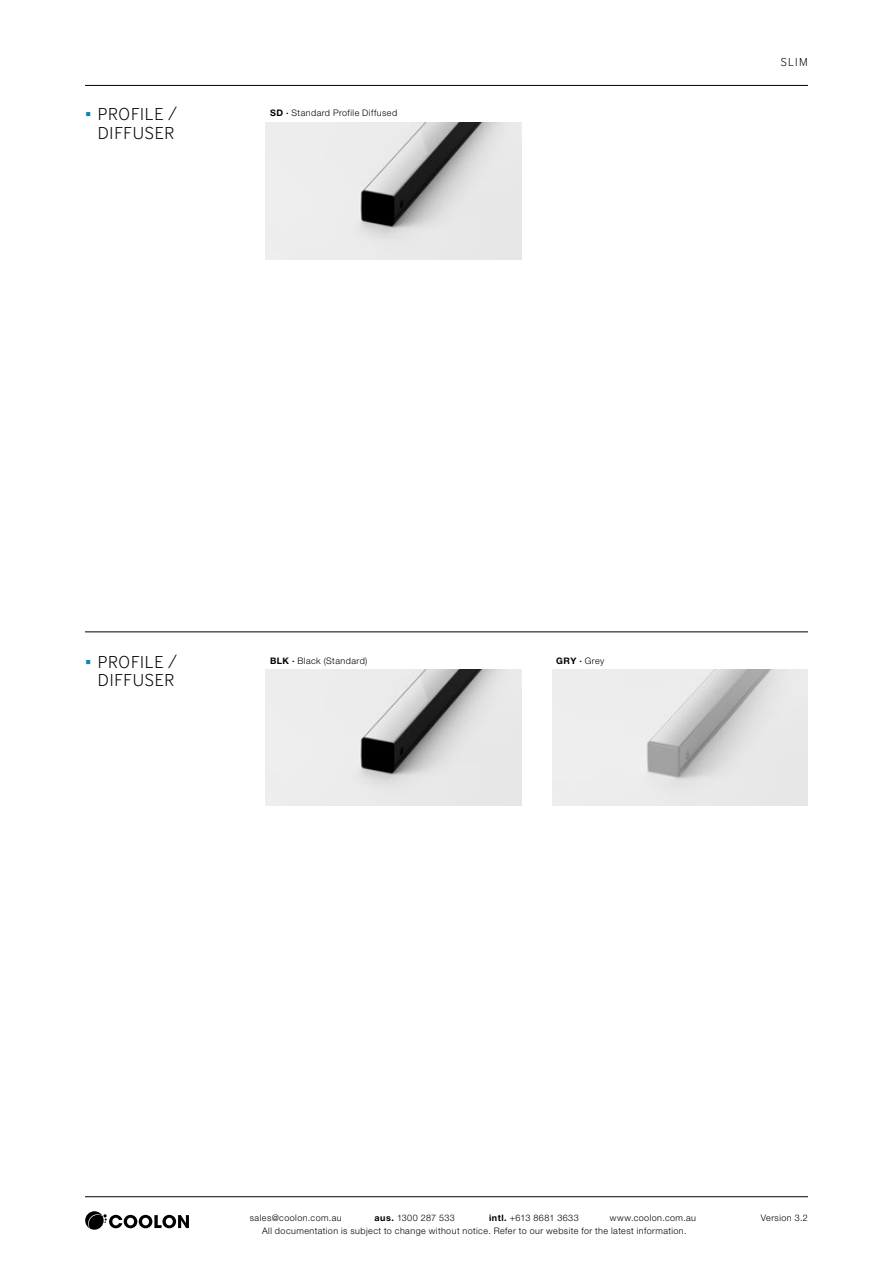
<style>
.page{position:relative;width:893px;height:1263px;background:#fff}
.page>*{position:absolute;margin:0;border:0;box-sizing:border-box;transform-origin:0 0}
.t1{font:300 18px/18.8px "Inter Face";letter-spacing:.05em;color:#000;text-align:center}
.t2{font:300 12px "Inter Face";color:#000}
.t3{font:300 9px "Helvetica Neue LT Std";letter-spacing:.05em;color:#000}
.t4{font:700 9px "Helvetica Neue LT Std";color:#000}
.s1{font-family:"Arial Narrow";font-weight:400;color:#0889ae}
.s2{font-weight:700}
.s3{font-weight:300}
</style>
<div class="page">
<svg style="left:85px;top:1211px;width:104px;height:19px"></svg>
<hr style="left:85px;top:1196px;width:723px;height:1px;background:#000">
<hr style="left:85px;top:85px;width:723px;height:1px;background:#000">
<hr style="left:85px;top:631px;width:723px;height:1px;background:#000">
<img style="left:266px;top:123px;width:256px;height:136px">
<img style="left:266px;top:670px;width:256px;height:136px">
<img style="left:552px;top:670px;width:256px;height:136px">
<h1 class="t1" style="left:85px;top:104px;width:93px"><span class="s1">▪</span> PROFILE /<br>DIFFUSER</h1>
<p class="t3" style="left:270px;top:108px;width:129px"><span class="s2">SD ·</span> Standard Profile Diffused</p>
<h2 class="t2" style="left:781px;top:55px;width:29px">SLIM</h2>
<h1 class="t1" style="left:85px;top:652px;width:93px"><span class="s1">▪</span> PROFILE /<br>DIFFUSER</h1>
<p class="t3" style="left:270px;top:655px;width:99px"><span class="s2">BLK ·</span> Black (Standard)</p>
<p class="t4" style="left:556px;top:655px;width:50px">GRY · <span class="s3">Grey</span></p>
<p class="t3" style="left:250px;top:1212px;width:93px">sales@coolon.com.au</p>
<p class="t3" style="left:375px;top:1212px;width:82px"><span class="s2">aus.</span> 1300 287 533</p>
<p class="t3" style="left:489px;top:1212px;width:91px"><span class="s2">intl.</span> +613 8681 3633</p>
<p class="t3" style="left:610px;top:1212px;width:88px">www.coolon.com.au</p>
<p class="t3" style="left:761px;top:1212px;width:49px">Version 3.2</p>
<p class="t3" style="left:262px;top:1225px;width:426px">All documentation is subject to change without notice. Refer to our website for the latest information.</p>
</div>
